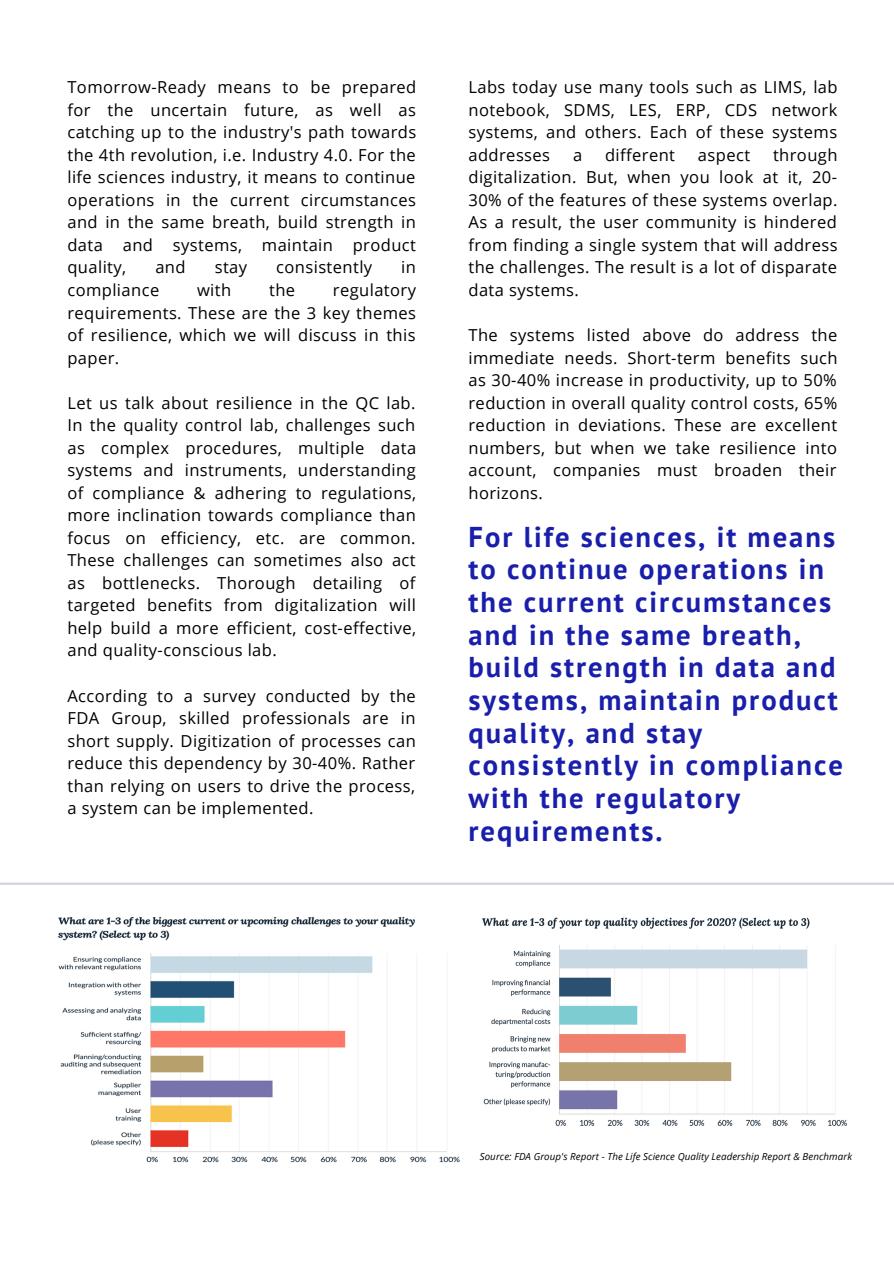
<style>
.page{position:relative;width:894px;height:1264px;background:#fff}
.page>*{position:absolute;margin:0;border:0;box-sizing:border-box;transform-origin:0 0}
.t1{font:700 28.65px/32.7px "PT Sans";letter-spacing:.07em;color:#191fab}
.t2{font:16.5px/22.5px "Open Sans";letter-spacing:.025em;color:#000;text-align:justify}
.t3{font:italic 9.75px "Open Sans";letter-spacing:.005em;color:#000}
</style>
<div class="page">
<img style="left:482px;top:917px;width:365px;height:209px">
<img style="left:58px;top:916px;width:402px;height:247px">
<hr style="left:0;top:882px;width:893px;height:2px;background:#d1d2e8">
<p class="t2" style="left:67px;top:76px;width:350px">Tomorrow-Ready means to be prepared for the uncertain future, as well as catching up to the industry's path towards the 4th revolution, i.e. Industry 4.0. For the life sciences industry, it means to continue operations in the current circumstances and in the same breath, build strength in data and systems, maintain product quality,</p>
<p class="t2" style="left:155px;top:256px;width:32px">and</p>
<p class="t2" style="left:215px;top:256px;width:34px">stay</p>
<p class="t2" style="left:276px;top:256px;width:97px">consistently</p>
<p class="t2" style="left:401px;top:256px;width:16px">in</p>
<p class="t2" style="left:67px;top:278px;width:93px">compliance</p>
<p class="t2" style="left:197px;top:278px;width:36px">with</p>
<p class="t2" style="left:269px;top:278px;width:28px">the</p>
<p class="t2" style="left:67px;top:278px;width:350px;text-indent:265px">regulatory requirements. These are the 3 key themes of resilience, which we will discuss in this paper.</p>
<p class="t2" style="left:67px;top:391px;width:350px">Let us talk about resilience in the QC lab.<br>In the quality control lab, challenges such as complex procedures, multiple data systems and instruments, understanding of compliance &amp; adhering to regulations, more inclination towards compliance than focus on efficiency, etc. are common.<br>These challenges can sometimes also act as bottlenecks. Thorough detailing of targeted benefits from digitalization will help build a more efficient, cost-effective, and quality-conscious lab.</p>
<p class="t2" style="left:67px;top:684px;width:350px">According to a survey conducted by the FDA Group, skilled professionals are in short supply. Digitization of processes can reduce this dependency by 30-40%. Rather than relying on users to drive the process, a system can be implemented.</p>
<p class="t2" style="left:468px;top:76px;width:370px">Labs today use many tools such as LIMS, lab notebook, SDMS, LES, ERP, CDS network systems, and others. Each of these systems addresses</p>
<p class="t2" style="left:573px;top:143px;width:11px">a</p>
<p class="t2" style="left:605px;top:143px;width:71px">different</p>
<p class="t2" style="left:697px;top:143px;width:54px">aspect</p>
<p class="t2" style="left:468px;top:143px;width:370px;text-indent:304px">through digitalization. But, when you look at it, 20- 30% of the features of these systems overlap.<br>As a result, the user community is hindered from finding a single system that will address the challenges. The result is a lot of disparate data systems.</p>
<p class="t2" style="left:468px;top:323px;width:370px">The systems listed above do address the immediate needs. Short-term benefits such as 30-40% increase in productivity, up to 50% reduction in overall quality control costs, 65% reduction in deviations. These are excellent numbers, but when we take resilience into account, companies must broaden their horizons.</p>
<p class="t1" style="left:468px;top:520px;width:376px">For life sciences, it means to continue operations in the current circumstances and in the same breath, build strength in data and systems, maintain product quality, and stay consistently in compliance with the regulatory requirements.</p>
<p class="t3" style="left:479px;top:1149px;width:373px">Source: FDA Group's Report - The Life Science Quality Leadership Report &amp; Benchmark</p>
</div>
